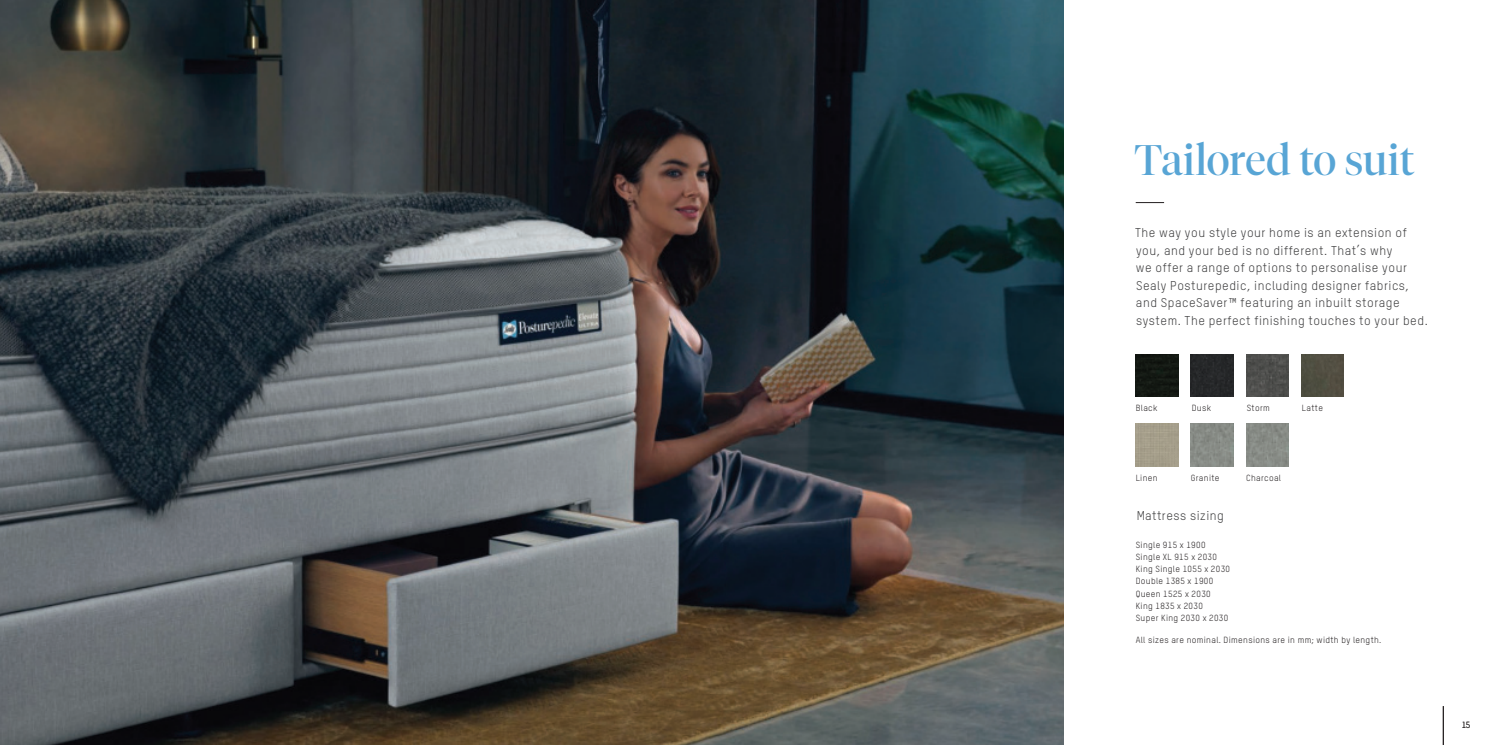
<style>
.page{position:relative;width:1489px;height:745px;background:#fff}
.page>*{position:absolute;margin:0;border:0;box-sizing:border-box;transform-origin:0 0}
.t1{font:42.5px "Tiempos Fine Test";color:#58a5d5}
.t2{font:12.5px/17.5px "TSTARPRO";letter-spacing:.04em;color:#3e3e3f}
.t3{font:8.75px/12.1px "TSTARPRO";letter-spacing:.04em;color:#231f20}
</style>
<div class="page">
<img style="left:0;top:0;width:726px;height:744px">
<img style="left:726px;top:0;width:337px;height:744px">
<hr style="left:1442px;top:705px;width:1px;height:39px;background:#231f20">
<div style="left:1301px;top:354px;width:42px;height:42px;background:#504e41"></div>
<div style="left:1135px;top:354px;width:43px;height:42px;background:#131812"></div>
<img style="left:1190px;top:423px;width:43px;height:43px">
<div style="left:1135px;top:423px;width:43px;height:43px;background:#a59e8a"></div>
<img style="left:1246px;top:423px;width:42px;height:43px">
<div style="left:1190px;top:354px;width:43px;height:42px;background:#252728"></div>
<img style="left:1246px;top:354px;width:42px;height:42px">
<svg style="left:1135px;top:202px;width:28px;height:1px"></svg>
<h1 class="t1" style="left:1134px;top:141px;width:281px">Tailored to suit</h1>
<p class="t2" style="left:1134px;top:225px;width:294px">The way you style your home is an extension of you, and your bed is no different. That’s why<br>we offer a range of options to personalise your Sealy Posturepedic, including designer fabrics, and SpaceSaver™ featuring an inbuilt storage system. The perfect finishing touches to your bed.</p>
<p class="t3" style="left:1135px;top:402px;width:23px">Black</p>
<p class="t3" style="left:1191px;top:402px;width:21px">Dusk</p>
<p class="t3" style="left:1246px;top:402px;width:25px">Storm</p>
<p class="t3" style="left:1301px;top:402px;width:23px">Latte</p>
<p class="t3" style="left:1135px;top:472px;width:23px">Linen</p>
<p class="t3" style="left:1245px;top:472px;width:37px">Charcoal</p>
<p class="t3" style="left:1190px;top:472px;width:30px">Granite</p>
<p class="t2" style="left:1136px;top:507px;width:89px">Mattress sizing</p>
<p class="t3" style="left:1135px;top:539px;width:96px">Single 915 x 1900<br>Single XL 915 x 2030<br>King Single 1055 x 2030<br>Double 1385 x 1900<br>Queen 1525 x 2030<br>King 1835 x 2030<br>Super King 2030 x 2030</p>
<p class="t3" style="left:1135px;top:633px;width:247px">All sizes are nominal. Dimensions are in mm; width by length.</p>
<p class="t3" style="left:1461px;top:719px;width:11px">15</p>
</div>
